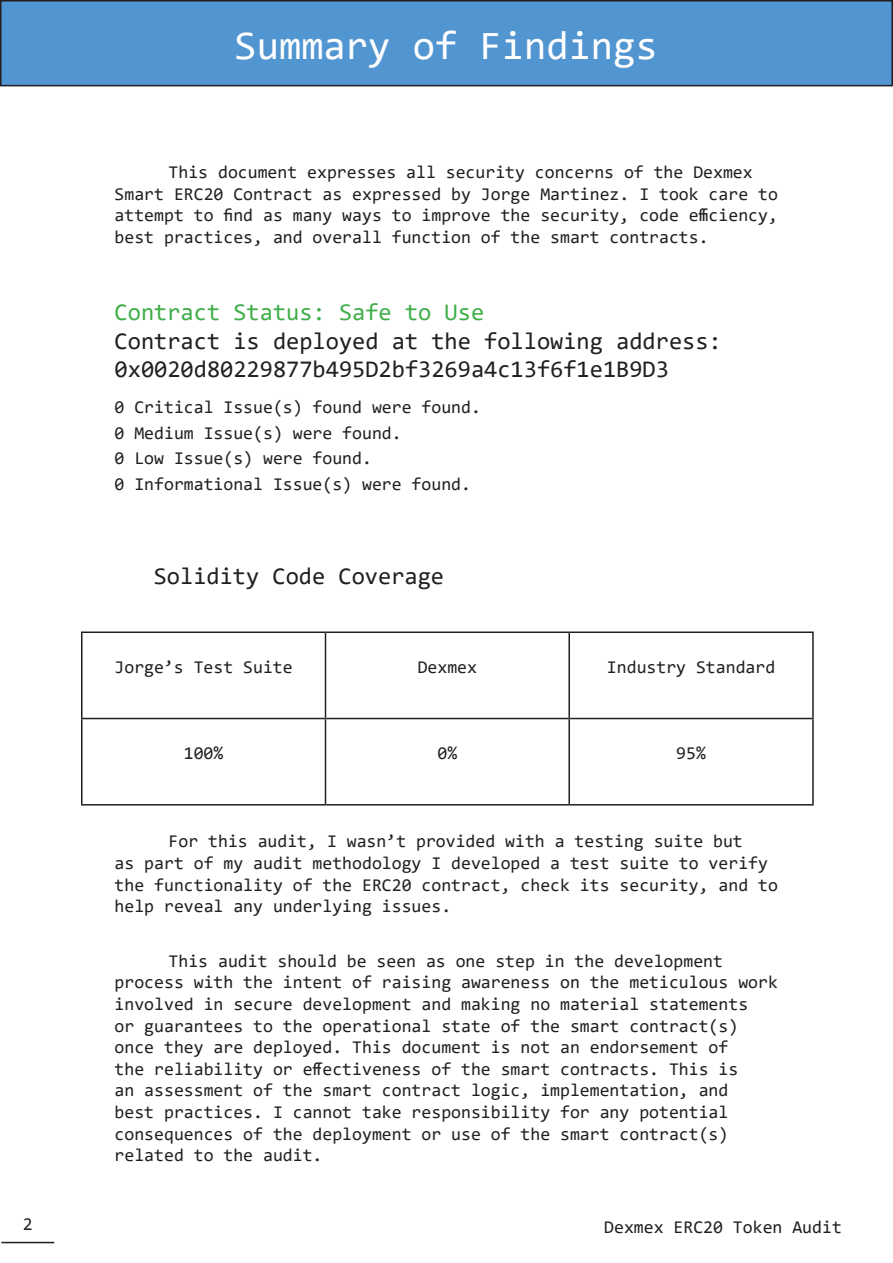
<style>
.page{position:relative;width:893px;height:1263px;background:#fff}
.page>*{position:absolute;margin:0;border:0;box-sizing:border-box;transform-origin:0 0}
.t1{font:40.5px "Consolas";color:#fff}
.t2{font:24px "Consolas";color:#231f20}
.t3{font:24px "Consolas";color:#40ae49}
.t4{font:18px/21.6px "Consolas";color:#231f20}
</style>
<div class="page">
<div style="left:1px;top:1px;width:891px;height:85px;background:#5296d1"></div>
<div style="left:0;top:0;width:893px;height:86px;border:2px solid #231f20"></div>
<hr style="left:1px;top:1242px;width:53px;height:1px;background:#231f20">
<hr style="left:81px;top:631px;width:244px;height:2px;background:#231f20">
<hr style="left:81px;top:633px;width:1px;height:85px;background:#231f20">
<hr style="left:325px;top:631px;width:244px;height:2px;background:#231f20">
<hr style="left:325px;top:633px;width:1px;height:85px;background:#231f20">
<hr style="left:569px;top:631px;width:245px;height:2px;background:#231f20">
<hr style="left:568px;top:633px;width:2px;height:85px;background:#231f20">
<hr style="left:812px;top:633px;width:2px;height:85px;background:#231f20">
<hr style="left:81px;top:718px;width:244px;height:1px;background:#231f20">
<hr style="left:81px;top:719px;width:1px;height:85px;background:#231f20">
<hr style="left:325px;top:718px;width:244px;height:1px;background:#231f20">
<hr style="left:325px;top:719px;width:1px;height:85px;background:#231f20">
<hr style="left:569px;top:718px;width:245px;height:1px;background:#231f20">
<hr style="left:568px;top:719px;width:2px;height:85px;background:#231f20">
<hr style="left:812px;top:719px;width:2px;height:85px;background:#231f20">
<hr style="left:81px;top:804px;width:244px;height:1px;background:#231f20">
<hr style="left:325px;top:804px;width:244px;height:1px;background:#231f20">
<hr style="left:569px;top:804px;width:245px;height:1px;background:#231f20">
<p class="t4" style="left:23px;top:1213px;width:11px">2</p>
<p class="t1" style="left:235px;top:18px;width:425px">Summary of Findings</p>
<p class="t4" style="left:115px;top:161px;width:665px;text-indent:54px">This document expresses all security concerns of the Dexmex Smart ERC20 Contract as expressed by Jorge Martinez. I took care to attempt to find as many ways to improve the security, code efficiency, best practices, and overall function of the smart contracts.</p>
<p class="t3" style="left:115px;top:295px;width:371px">Contract Status: Safe to Use</p>
<p class="t2" style="left:115px;top:324px;width:609px">Contract is deployed at the following address:</p>
<p class="t2" style="left:115px;top:353px;width:556px">0x0020d80229877b495D2bf3269a4c13f6f1e1B9D3</p>
<p class="t4" style="left:115px;top:396px;width:368px">0 Critical Issue(s) found were found.</p>
<p class="t4" style="left:115px;top:422px;width:289px">0 Medium Issue(s) were found.</p>
<p class="t4" style="left:115px;top:447px;width:259px">0 Low Issue(s) were found.</p>
<p class="t4" style="left:115px;top:473px;width:358px">0 Informational Issue(s) were found.</p>
<p class="t2" style="left:154px;top:559px;width:292px">Solidity Code Coverage</p>
<p class="t4" style="left:115px;top:656px;width:180px">Jorge’s Test Suite</p>
<p class="t4" style="left:418px;top:655px;width:61px">Dexmex</p>
<p class="t4" style="left:607px;top:656px;width:170px">Industry Standard</p>
<p class="t4" style="left:184px;top:742px;width:41px">100%</p>
<p class="t4" style="left:437px;top:742px;width:21px">0%</p>
<p class="t4" style="left:676px;top:742px;width:31px">95%</p>
<p class="t4" style="left:115px;top:830px;width:665px;text-indent:54px">For this audit, I wasn’t provided with a testing suite but<br>as part of my audit methodology I developed a test suite to verify the functionality of the ERC20 contract, check its security, and to help reveal any underlying issues.</p>
<p class="t4" style="left:115px;top:950px;width:665px;text-indent:54px">This audit should be seen as one step in the development process with the intent of raising awareness on the meticulous work involved in secure development and making no material statements<br>or guarantees to the operational state of the smart contract(s) once they are deployed. This document is not an endorsement of<br>the reliability or effectiveness of the smart contracts. This is<br>an assessment of the smart contract logic, implementation, and<br>best practices. I cannot take responsibility for any potential consequences of the deployment or use of the smart contract(s) related to the audit.</p>
<p class="t4" style="left:604px;top:1216px;width:239px">Dexmex ERC20 Token Audit</p>
</div>
